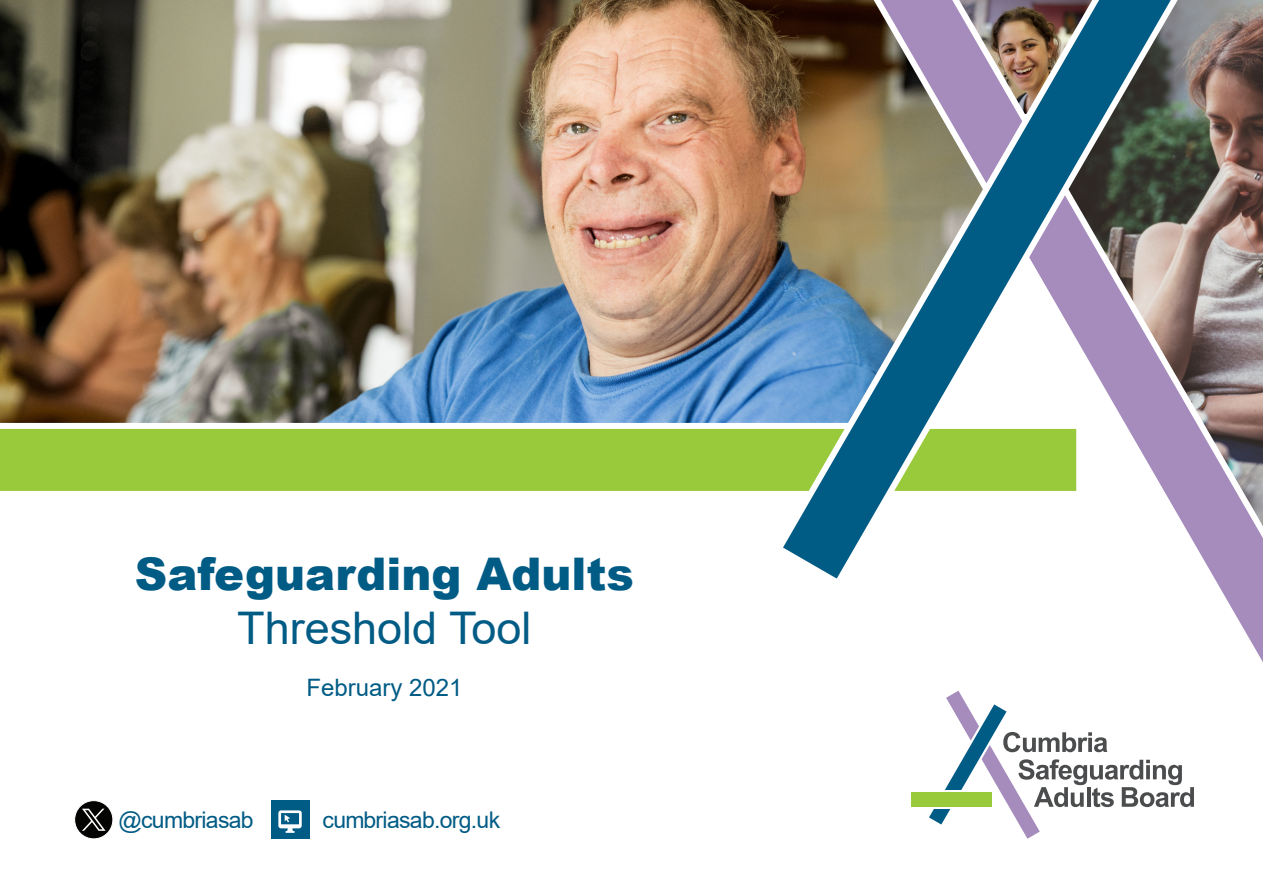
<style>
.page{position:relative;width:1263px;height:893px;background:#fff}
.page>*{position:absolute;margin:0;border:0;box-sizing:border-box;transform-origin:0 0}
.Sub_Header_1{font:900 45px/54px "Arial";color:#005b85;text-align:center}
.Sub_Header_1-2{font:24px "Arial";color:#005b85}
.t1{font:22.95px "Arial";letter-spacing:-.03em;color:#005b85}
.s1{font-weight:400}
</style>
<div class="page">
<img style="left:0;top:0;width:771px;height:423px">
<svg style="left:1195px;top:0;width:68px;height:662px"></svg>
<svg style="left:911px;top:792px;width:1px;height:15px"></svg>
<div style="left:912px;top:792px;width:80px;height:15px;background:#99ca3b"></div>
<svg style="left:929px;top:690px;width:265px;height:149px"></svg>
<div style="left:0;top:428px;width:771px;height:63px;background:#99ca3b"></div>
<img style="left:771px;top:0;width:424px;height:579px">
<div style="left:75px;top:801px;width:38px;height:38px;background:#040503;border-radius:50%"></div>
<div style="left:75px;top:801px;width:38px;height:38px;border:1px solid #fff;border-radius:50%"></div>
<svg style="left:82px;top:809px;width:24px;height:22px"></svg>
<div style="left:271px;top:801px;width:38px;height:38px;background:#005b85"></div>
<svg style="left:278px;top:810px;width:24px;height:23px"></svg>
<p class="Sub_Header_1" style="left:135px;top:546px;width:501px">Safeguarding Adults<br><span class="s1">Threshold Tool</span></p>
<p class="Sub_Header_1-2" style="left:306px;top:671px;width:158px">February 2021</p>
<p class="t1" style="left:118px;top:804px;width:137px">@cumbriasab</p>
<p class="t1" style="left:322px;top:804px;width:179px">cumbriasab.org.uk</p>
</div>
